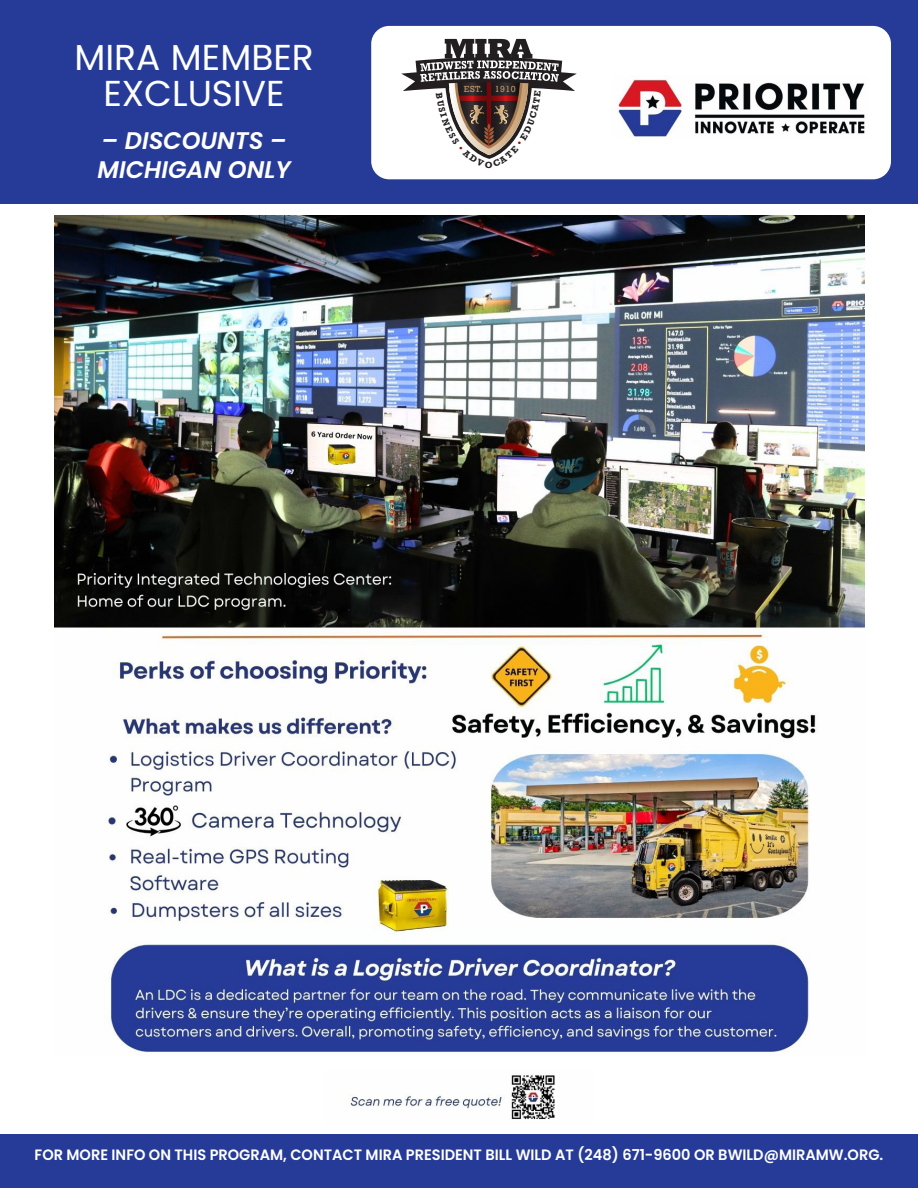
<style>
.page{position:relative;width:918px;height:1188px;background:#fff}
.page>*{position:absolute;margin:0;border:0;box-sizing:border-box;transform-origin:0 0}
._30_pt_headline{font:36px "Poppins";color:#fff}
.t1{font:italic 600 24px/28.8px "Poppins";color:#fff}
.t2{font:600 15px "Poppins";color:#fff}
.t3{font:9px "Rockwell";letter-spacing:.05em;color:#c39a6b}
.t4{font:700 8.4px "Rockwell";color:#231f20}
</style>
<div class="page">
<img style="left:54px;top:215px;width:811px;height:838px">
<div style="left:0;top:0;width:918px;height:203px;background:#263b98"></div>
<div style="left:0;top:1134px;width:918px;height:54px;background:#263b98"></div>
<div style="left:371px;top:26px;width:520px;height:153px;background:#fff;border-radius:18px"></div>
<img style="left:617px;top:79px;width:248px;height:58px">
<img style="left:350px;top:1075px;width:205px;height:45px">
<svg style="left:401px;top:39px;width:176px;height:120px"></svg>
<p class="_30_pt_headline" style="left:74px;top:37px;width:241px">MIRA MEMBER</p>
<p class="_30_pt_headline" style="left:104px;top:73px;width:183px">EXCLUSIVE</p>
<p class="t1" style="left:98px;top:126px;width:195px">– DISCOUNTS –<br>MICHIGAN ONLY</p>
<p class="t3" style="left:464px;top:84px;width:20px">EST.</p>
<p class="t3" style="left:495px;top:84px;width:22px">1910</p>
<p class="t4" style="left:485px;top:159px;width:9px">O</p>
<p class="t2" style="left:35px;top:1146px;width:850px">FOR MORE INFO ON THIS PROGRAM, CONTACT MIRA PRESIDENT BILL WILD AT (248) 671-9600 OR BWILD@MIRAMW.ORG.</p>
</div>
